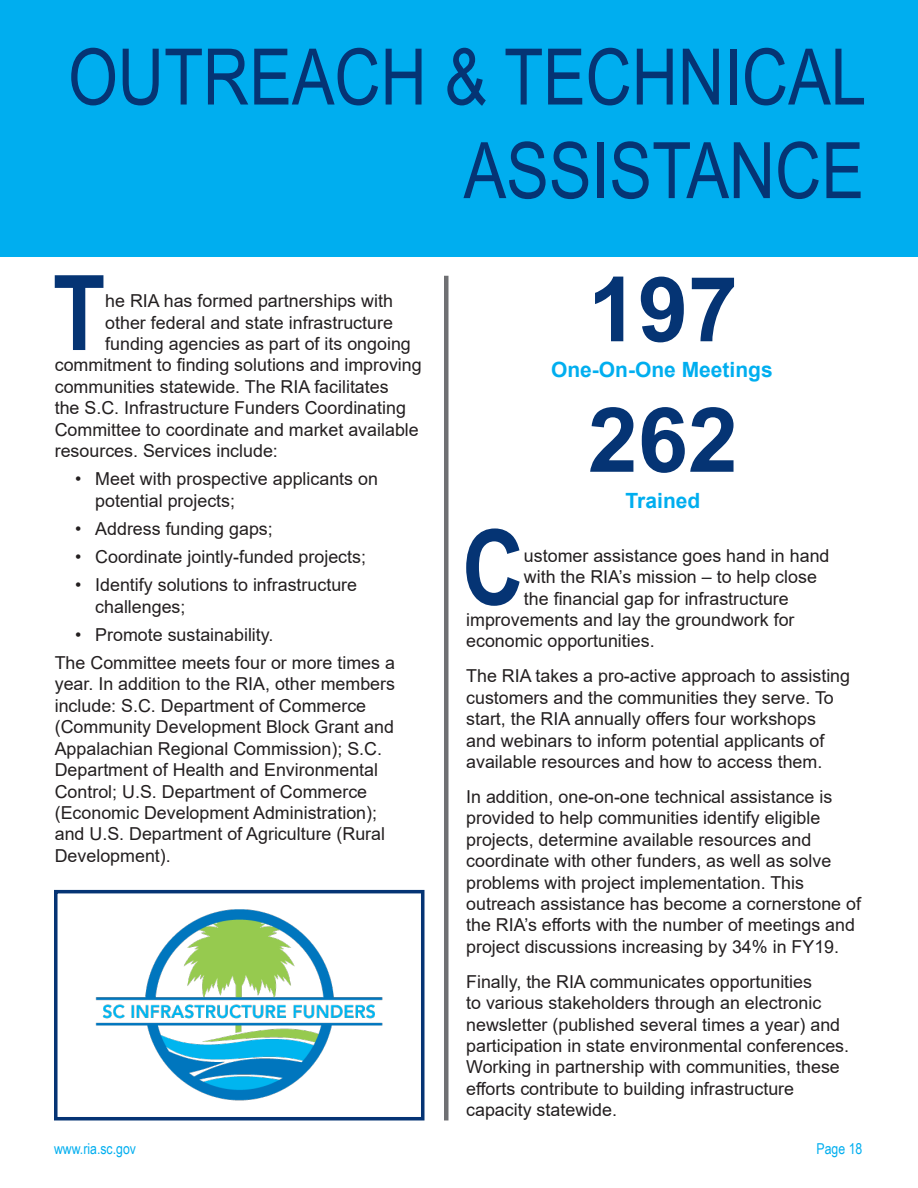
<style>
.page{position:relative;width:918px;height:1188px;background:#fff}
.page>*{position:absolute;margin:0;border:0;box-sizing:border-box;transform-origin:0 0}
.t1{font:700 104.4px "Arial Narrow";color:#053474}
.t2{font:700 90px "Arial";color:#053474}
.t3{font:78px/93.6px "Arial Narrow";color:#053474;text-align:right}
.t4{font:700 21px "Arial";color:#00aeef}
.t5{font:17.85px/21.5px "Arial";color:#231f20}
.t6{font:15px "Arial Narrow";color:#00aeef}
</style>
<div class="page">
<div style="left:0;top:0;width:918px;height:256px;background:#00aeef"></div>
<hr style="left:444px;top:276px;width:4px;height:844px;background:#6f7073">
<img style="left:95px;top:909px;width:288px;height:192px">
<div style="left:54px;top:890px;width:371px;height:230px;border:4px solid #053474"></div>
<p class="t3" style="left:68px;top:27px;width:800px">OUTREACH &amp; TECHNICAL<br>ASSISTANCE</p>
<p class="t1" style="left:53px;top:234px;width:54px">T</p>
<p class="t5" style="left:105px;top:290px;width:289px">he RIA has formed partnerships with</p>
<p class="t5" style="left:105px;top:312px;width:289px">other federal and state infrastructure</p>
<p class="t5" style="left:105px;top:333px;width:307px">funding agencies as part of its ongoing</p>
<p class="t5" style="left:55px;top:354px;width:369px">commitment to finding solutions and improving</p>
<p class="t5" style="left:55px;top:376px;width:335px">communities statewide. The RIA facilitates</p>
<p class="t5" style="left:55px;top:397px;width:353px">the S.C. Infrastructure Funders Coordinating</p>
<p class="t5" style="left:55px;top:419px;width:366px">Committee to coordinate and market available</p>
<p class="t5" style="left:55px;top:440px;width:225px">resources. Services include:</p>
<p class="t5" style="left:95px;top:468px;width:284px;text-indent:-20px">• Meet with prospective applicants on potential projects;</p>
<p class="t5" style="left:75px;top:518px;width:199px">• Address funding gaps;</p>
<p class="t5" style="left:75px;top:546px;width:293px">• Coordinate jointly-funded projects;</p>
<p class="t5" style="left:95px;top:574px;width:263px;text-indent:-20px">• Identify solutions to infrastructure challenges;</p>
<p class="t5" style="left:75px;top:624px;width:200px">• Promote sustainability.</p>
<p class="t5" style="left:55px;top:652px;width:342px">The Committee meets four or more times a year. In addition to the RIA, other members include: S.C. Department of Commerce (Community Development Block Grant and Appalachian Regional Commission); S.C.<br>Department of Health and Environmental Control; U.S. Department of Commerce (Economic Development Administration); and U.S. Department of Agriculture (Rural Development).</p>
<p class="t2" style="left:588px;top:246px;width:152px">197</p>
<p class="t4" style="left:551px;top:354px;width:223px">One-On-One Meetings</p>
<p class="t2" style="left:588px;top:377px;width:152px">262</p>
<p class="t4" style="left:626px;top:485px;width:76px">Trained</p>
<p class="t1" style="left:462px;top:489px;width:63px">C</p>
<p class="t5" style="left:524px;top:545px;width:307px">ustomer assistance goes hand in hand</p>
<p class="t5" style="left:524px;top:566px;width:294px">with the RIA’s mission – to help close</p>
<p class="t5" style="left:524px;top:587px;width:266px">the financial gap for infrastructure</p>
<p class="t5" style="left:466px;top:609px;width:330px">improvements and lay the groundwork for</p>
<p class="t5" style="left:466px;top:630px;width:190px">economic opportunities.</p>
<p class="t5" style="left:466px;top:665px;width:385px">The RIA takes a pro-active approach to assisting customers and the communities they serve. To start, the RIA annually offers four workshops and webinars to inform potential applicants of available resources and how to access them.</p>
<p class="t5" style="left:466px;top:786px;width:396px">In addition, one-on-one technical assistance is provided to help communities identify eligible projects, determine available resources and coordinate with other funders, as well as solve problems with project implementation. This outreach assistance has become a cornerstone of the RIA’s efforts with the number of meetings and project discussions increasing by 34% in FY19.</p>
<p class="t5" style="left:466px;top:971px;width:384px">Finally, the RIA communicates opportunities<br>to various stakeholders through an electronic newsletter (published several times a year) and participation in state environmental conferences.<br>Working in partnership with communities, these efforts contribute to building infrastructure capacity statewide.</p>
<p class="t6" style="left:54px;top:1138px;width:84px">www.ria.sc.gov</p>
<p class="t6" style="left:817px;top:1138px;width:47px">Page 18</p>
</div>
